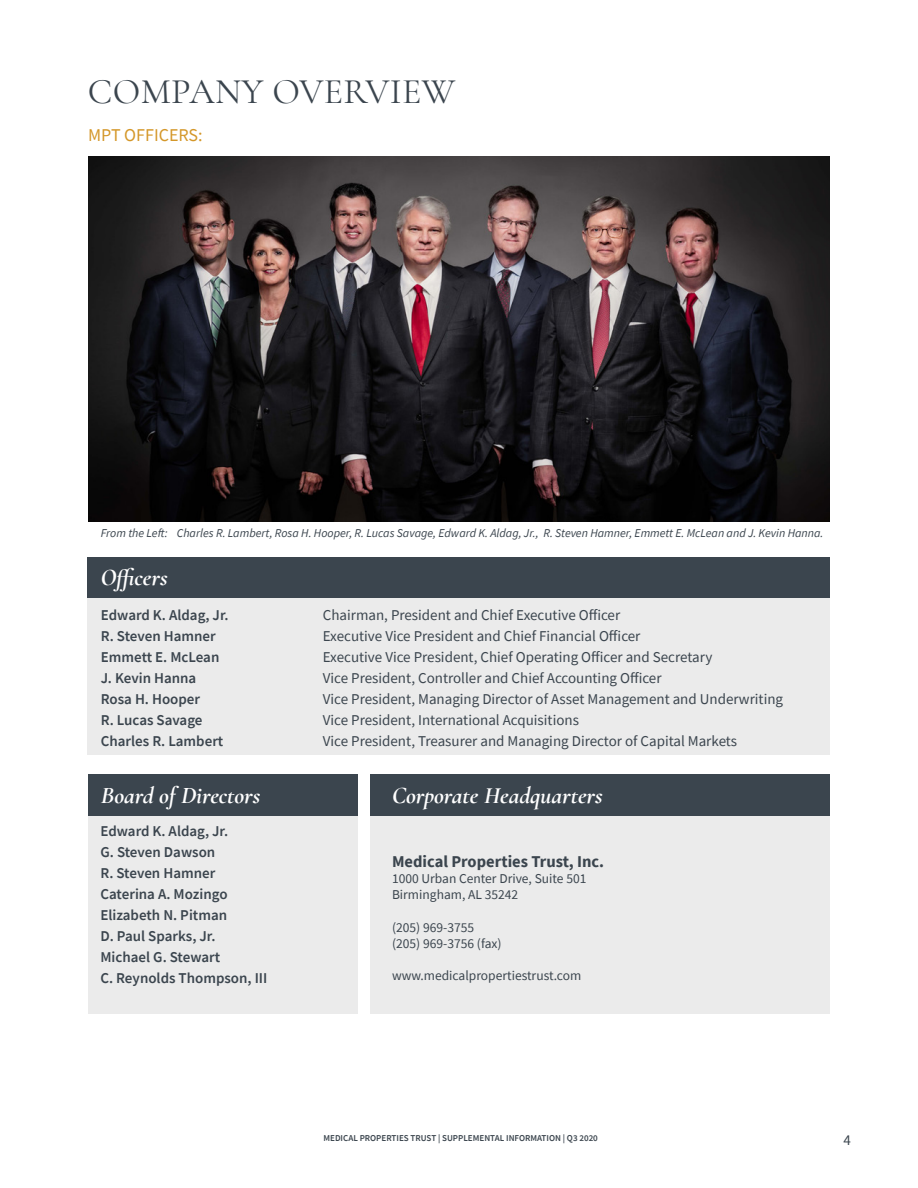
<style>
.page{position:relative;width:918px;height:1188px;background:#fff}
.page>*{position:absolute;margin:0;border:0;box-sizing:border-box;transform-origin:0 0}
.t1{font:36px "Cormorant Garamond";letter-spacing:.01em;color:#3b454e}
.t2{font:italic 700 24px "Cormorant Garamond";color:#fff}
.t3{font:18px "Source Sans Pro";color:#d49729}
.t4{font:700 16.5px "Source Sans Pro";color:#3b454e}
.t5{font:15px "Source Sans Pro";color:#3b454e}
.t6{font:600 15px "Source Sans Pro";color:#3b454e}
.t7{font:13.5px "Source Sans Pro";color:#3b454e}
.t8{font:italic 12px "Source Sans Pro";color:#3b454e}
.t9{font:600 9px "Source Sans Pro";color:#3b454e}
</style>
<div class="page">
<div style="left:88px;top:774px;width:269px;height:42px;background:#3b454e"></div>
<div style="left:370px;top:774px;width:460px;height:42px;background:#3b454e"></div>
<div style="left:88px;top:816px;width:269px;height:198px;background:#ebebeb"></div>
<div style="left:370px;top:816px;width:460px;height:198px;background:#ebebeb"></div>
<img style="left:88px;top:156px;width:742px;height:366px">
<div style="left:88px;top:557px;width:742px;height:42px;background:#3b454e"></div>
<div style="left:88px;top:599px;width:742px;height:156px;background:#ebebeb"></div>
<p class="t1" style="left:88px;top:70px;width:369px">COMPANY OVERVIEW</p>
<p class="t3" style="left:88px;top:124px;width:116px">MPT OFFICERS:</p>
<p class="t8" style="left:101px;top:526px;width:724px">From the Left: Charles R. Lambert, Rosa H. Hooper, R. Lucas Savage, Edward K. Aldag, Jr., R. Steven Hamner, Emmett E. McLean and J. Kevin Hanna.</p>
<p class="t2" style="left:101px;top:563px;width:68px">Officers</p>
<p class="t6" style="left:101px;top:605px;width:129px">Edward K. Aldag, Jr.</p>
<p class="t5" style="left:323px;top:605px;width:299px">Chairman, President and Chief Executive Officer</p>
<p class="t6" style="left:101px;top:626px;width:116px">R. Steven Hamner</p>
<p class="t5" style="left:323px;top:626px;width:319px">Executive Vice President and Chief Financial Officer</p>
<p class="t6" style="left:101px;top:647px;width:120px">Emmett E. McLean</p>
<p class="t5" style="left:323px;top:647px;width:391px">Executive Vice President, Chief Operating Officer and Secretary</p>
<p class="t6" style="left:101px;top:668px;width:97px">J. Kevin Hanna</p>
<p class="t5" style="left:323px;top:668px;width:340px">Vice President, Controller and Chief Accounting Officer</p>
<p class="t6" style="left:101px;top:689px;width:101px">Rosa H. Hooper</p>
<p class="t5" style="left:323px;top:689px;width:462px">Vice President, Managing Director of Asset Management and Underwriting</p>
<p class="t6" style="left:101px;top:710px;width:103px">R. Lucas Savage</p>
<p class="t5" style="left:323px;top:710px;width:258px">Vice President, International Acquisitions</p>
<p class="t6" style="left:101px;top:731px;width:124px">Charles R. Lambert</p>
<p class="t5" style="left:323px;top:731px;width:416px">Vice President, Treasurer and Managing Director of Capital Markets</p>
<p class="t2" style="left:101px;top:781px;width:161px">Board of Directors</p>
<p class="t6" style="left:100px;top:822px;width:129px">Edward K. Aldag, Jr.</p>
<p class="t6" style="left:100px;top:843px;width:116px">G. Steven Dawson</p>
<p class="t6" style="left:100px;top:864px;width:116px">R. Steven Hamner</p>
<p class="t6" style="left:100px;top:885px;width:129px">Caterina A. Mozingo</p>
<p class="t6" style="left:100px;top:906px;width:128px">Elizabeth N. Pitman</p>
<p class="t6" style="left:100px;top:927px;width:117px">D. Paul Sparks, Jr.</p>
<p class="t6" style="left:100px;top:948px;width:121px">Michael G. Stewart</p>
<p class="t6" style="left:100px;top:969px;width:168px">C. Reynolds Thompson, III</p>
<p class="t2" style="left:392px;top:781px;width:212px">Corporate Headquarters</p>
<p class="t4" style="left:392px;top:850px;width:214px">Medical Properties Trust, Inc.</p>
<p class="t7" style="left:392px;top:870px;width:196px">1000 Urban Center Drive, Suite 501</p>
<p class="t7" style="left:392px;top:886px;width:128px">Birmingham, AL 35242</p>
<p class="t7" style="left:392px;top:919px;width:84px">(205) 969-3755</p>
<p class="t7" style="left:392px;top:935px;width:111px">(205) 969-3756 (fax)</p>
<p class="t7" style="left:392px;top:967px;width:191px">www.medicalpropertiestrust.com</p>
<p class="t9" style="left:323px;top:1132px;width:276px">MEDICAL PROPERTIES TRUST | SUPPLEMENTAL INFORMATION | Q3 2020</p>
<p class="t5" style="left:843px;top:1131px;width:9px">4</p>
</div>
